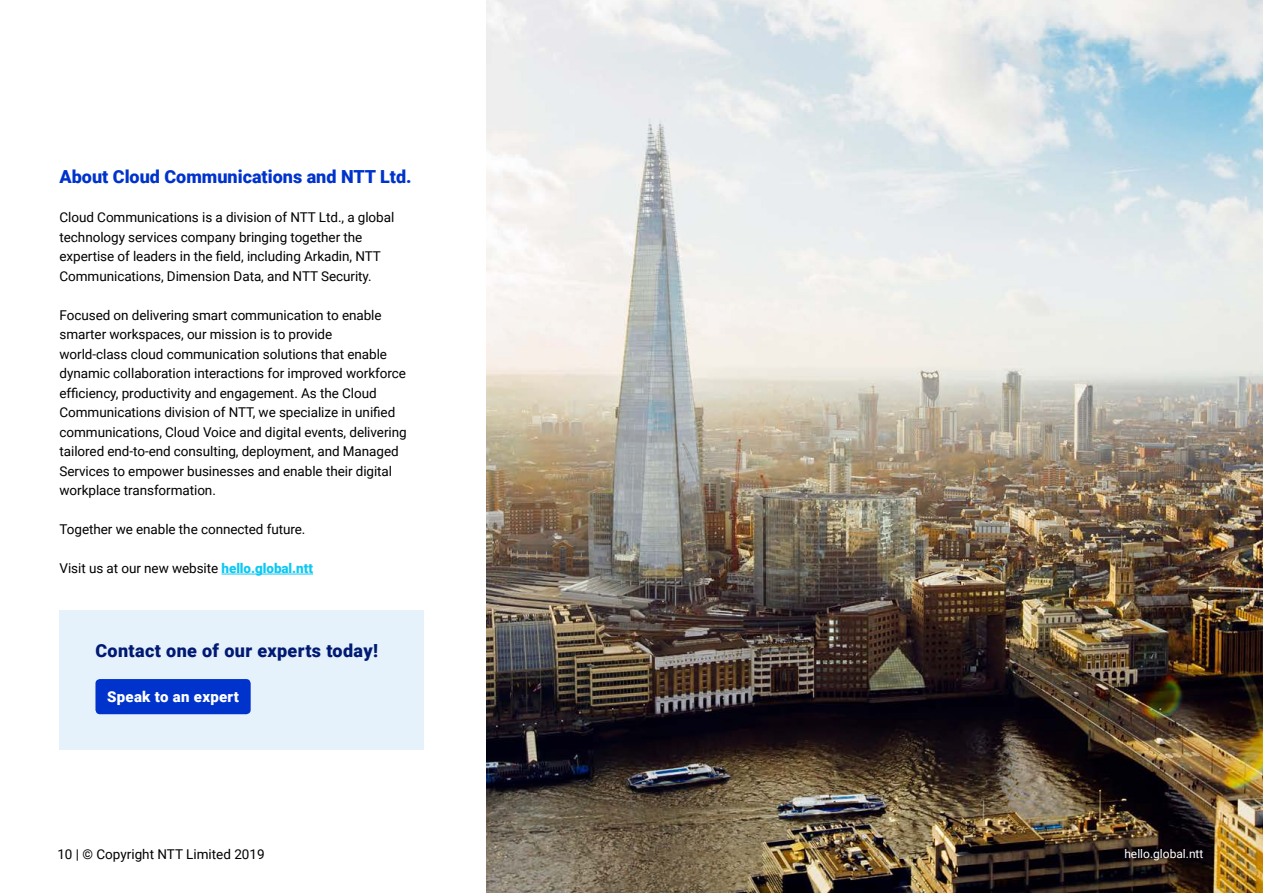
<style>
.page{position:relative;width:1263px;height:893px;background:#fff}
.page>*{position:absolute;margin:0;border:0;box-sizing:border-box;transform-origin:0 0}
.Headers__White{font:900 18px "Roboto";color:#03c}
.CTA_Heading_Text_cop{font:900 18px "Roboto";letter-spacing:.02em;color:#001973}
.Call_to_Action_Butto{font:900 15px "Roboto";letter-spacing:.02em;color:#fff}
.Body{font:13.5px/19.5px "Roboto";letter-spacing:-.005em;color:#000}
.Page_Number{font:13.5px "Roboto";color:#000}
.NTT_WEBSITE{font:12px "Roboto";color:#fff}
.s1{font-weight:900;color:#0fc8f2}
</style>
<div class="page">
<img style="left:486px;top:0;width:777px;height:893px">
<div style="left:60px;top:610px;width:364px;height:140px;background:#e6f2fb"></div>
<div style="left:95px;top:679px;width:156px;height:35px;background:#03c;border-radius:4px"></div>
<hr style="left:221px;top:574px;width:92px;height:1px;background:#0fc8f2">
<p class="Headers__White" style="left:60px;top:164px;width:354px">About Cloud Communications and NTT Ltd.</p>
<p class="Body" style="left:60px;top:207px;width:336px">Cloud Communications is a division of NTT Ltd., a global technology services company bringing together the expertise of leaders in the field, including Arkadin, NTT Communications, Dimension Data, and NTT Security.</p>
<p class="Body" style="left:60px;top:304px;width:349px">Focused on delivering smart communication to enable smarter workspaces, our mission is to provide<br>world-class cloud communication solutions that enable dynamic collaboration interactions for improved workforce efficiency, productivity and engagement. As the Cloud Communications division of NTT, we specialize in unified communications, Cloud Voice and digital events, delivering tailored end-to-end consulting, deployment, and Managed Services to empower businesses and enable their digital workplace transformation.</p>
<p class="Body" style="left:60px;top:519px;width:247px">Together we enable the connected future.</p>
<p class="Body" style="left:60px;top:558px;width:255px">Visit us at our new website <span class="s1">hello.global.ntt</span></p>
<p class="CTA_Heading_Text_cop" style="left:95px;top:638px;width:284px">Contact one of our experts today!</p>
<p class="Call_to_Action_Butto" style="left:107px;top:686px;width:133px">Speak to an expert</p>
<p class="Body" style="left:60px;top:844px;width:209px">10 | © Copyright NTT Limited 2019</p>
<p class="Page_Number" style="left:57px;top:845px;width:209px">10 | © Copyright NTT Limited 2019</p>
<p class="NTT_WEBSITE" style="left:1124px;top:846px;width:81px">hello.global.ntt</p>
</div>
